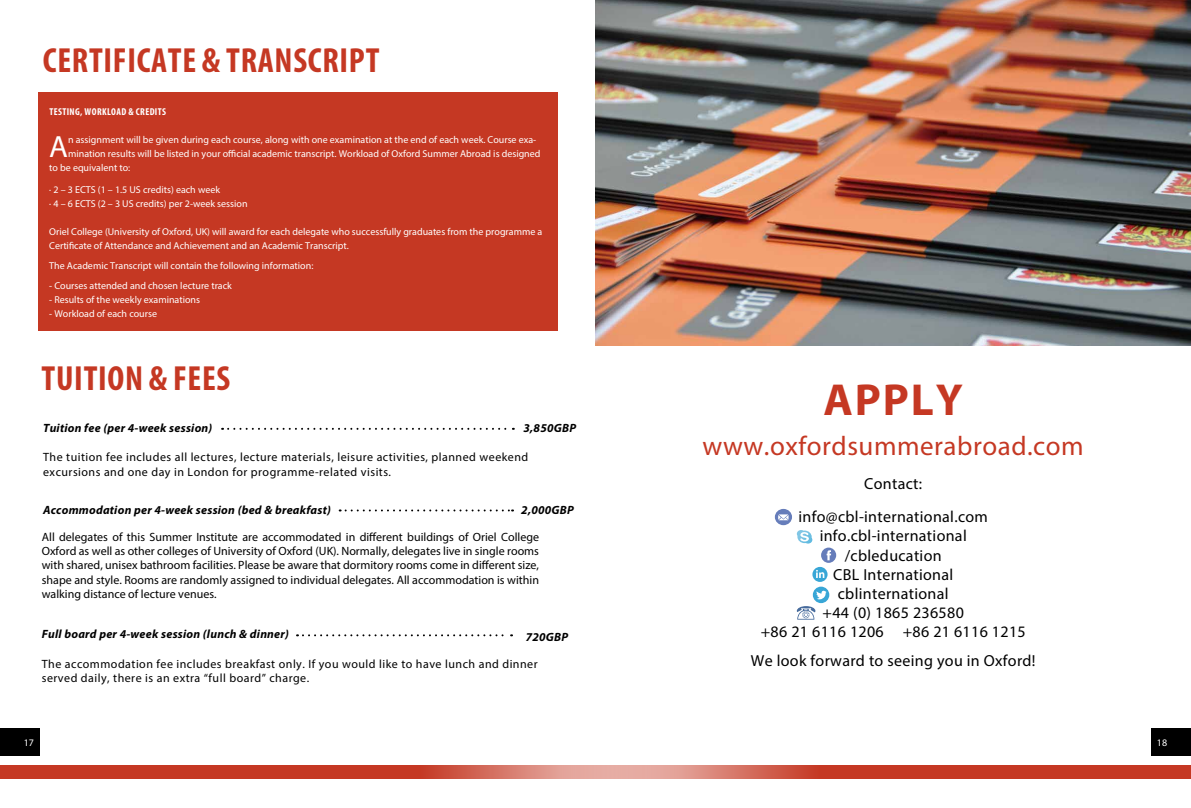
<style>
.page{position:relative;width:1191px;height:808px;background:#fff}
.page>*{position:absolute;margin:0;border:0;box-sizing:border-box;transform-origin:0 0}
.t1{font:700 45px "Myriad Pro";letter-spacing:.04em;color:#c53823}
.t2{font:700 condensed 35px "Myriad Pro";letter-spacing:.02em;color:#c53823}
.t3{font:30.8px "Myriad Pro";color:#fff}
.t4{font:27px "Myriad Pro";letter-spacing:.02em;color:#c53823}
.t5{font:16px/19.2px "Myriad Pro";letter-spacing:.02em;color:#000;text-align:center}
.t6{font:12px/14.4px "Myriad Pro";letter-spacing:.04em;color:#000}
.t7{font:italic 700 12px "Myriad Pro";letter-spacing:.02em;color:#000}
.t8{font:10px/14px "Myriad Pro";color:#fff}
.t9{font:700 condensed 10px "Myriad Pro";letter-spacing:.04em;color:#fff}
</style>
<div class="page">
<div style="left:0;top:765px;width:1185px;height:14px;background:#c53823"></div>
<svg style="left:431px;top:765px;width:760px;height:14px"></svg>
<div style="left:38px;top:92px;width:519px;height:239px;background:#c53823"></div>
<div style="left:1151px;top:729px;width:40px;height:27px;background:#000"></div>
<div style="left:0;top:729px;width:40px;height:27px;background:#000"></div>
<img style="left:595px;top:0;width:596px;height:345px">
<svg style="left:775px;top:509px;width:61px;height:111px"></svg>
<svg style="left:222px;top:428px;width:292px;height:2px"></svg>
<svg style="left:340px;top:509px;width:173px;height:2px"></svg>
<svg style="left:297px;top:634px;width:215px;height:2px"></svg>
<h2 class="t2" style="left:43px;top:38px;width:338px">CERTIFICATE &amp; TRANSCRIPT</h2>
<p class="t9" style="left:49px;top:105px;width:118px">TESTING, WORKLOAD &amp; CREDITS</p>
<h3 class="t3" style="left:49px;top:127px;width:20px">A</h3>
<p class="t8" style="left:68px;top:132px;width:470px">n assignment will be given during each course, along with one examination at the end of each week. Course exa-</p>
<p class="t8" style="left:68px;top:146px;width:474px">mination results will be listed in your official academic transcript. Workload of Oxford Summer Abroad is designed</p>
<p class="t8" style="left:49px;top:160px;width:83px">to be equivalent to:</p>
<p class="t8" style="left:49px;top:183px;width:200px">· 2 – 3 ECTS (1 – 1.5 US credits) each week<br>· 4 – 6 ECTS (2 – 3 US credits) per 2-week session</p>
<p class="t8" style="left:49px;top:225px;width:494px">Oriel College (University of Oxford, UK) will award for each delegate who successfully graduates from the programme a<br>Certificate of Attendance and Achievement and an Academic Transcript.</p>
<p class="t8" style="left:49px;top:258px;width:266px">The Academic Transcript will contain the following information:</p>
<p class="t8" style="left:49px;top:278px;width:184px">- Courses attended and chosen lecture track</p>
<p class="t8" style="left:49px;top:292px;width:152px">- Results of the weekly examinations</p>
<p class="t8" style="left:49px;top:306px;width:109px">- Workload of each course</p>
<h2 class="t2" style="left:42px;top:357px;width:190px">TUITION &amp; FEES</h2>
<p class="t7" style="left:43px;top:420px;width:171px">Tuition fee (per 4-week session)</p>
<p class="t7" style="left:523px;top:420px;width:54px">3,850GBP</p>
<p class="t6" style="left:43px;top:450px;width:487px">The tuition fee includes all lectures, lecture materials, leisure activities, planned weekend excursions and one day in London for programme-related visits.</p>
<p class="t7" style="left:43px;top:502px;width:289px">Accommodation per 4-week session (bed &amp; breakfast)</p>
<p class="t7" style="left:521px;top:502px;width:54px">2,000GBP</p>
<p class="t6" style="left:42px;top:529px;width:499px;text-align:justify">All delegates of this Summer Institute are accommodated in different buildings of Oriel College Oxford as well as other colleges of University of Oxford (UK). Normally, delegates live in single rooms with shared, unisex bathroom facilities. Please be aware that dormitory rooms come in different size, shape and style. Rooms are randomly assigned to individual delegates. All accommodation is within walking distance of lecture venues.</p>
<p class="t7" style="left:42px;top:627px;width:249px">Full board per 4-week session (lunch &amp; dinner)</p>
<p class="t7" style="left:525px;top:629px;width:44px">720GBP</p>
<p class="t6" style="left:42px;top:656px;width:497px">The accommodation fee includes breakfast only. If you would like to have lunch and dinner served daily, there is an extra “full board” charge.</p>
<h1 class="t1" style="left:823px;top:370px;width:141px">APPLY</h1>
<h3 class="t4" style="left:702px;top:429px;width:383px">www.oxfordsummerabroad.com</h3>
<h3 class="t5" style="left:798px;top:467px;width:191px;line-height:33.2px">Contact: info@cbl-international.com</h3>
<h3 class="t5" style="left:760px;top:526px;width:266px">info.cbl-international<br>/cbleducation<br>CBL International<br>cblinternational<br>+44 (0) 1865 236580<br>+86 21 6116 1206 +86 21 6116 1215</h3>
<h3 class="t5" style="left:751px;top:650px;width:286px">We look forward to seeing you in Oxford!</h3>
<p class="t8" style="left:24px;top:735px;width:12px">17</p>
<p class="t8" style="left:1157px;top:736px;width:12px">18</p>
</div>
